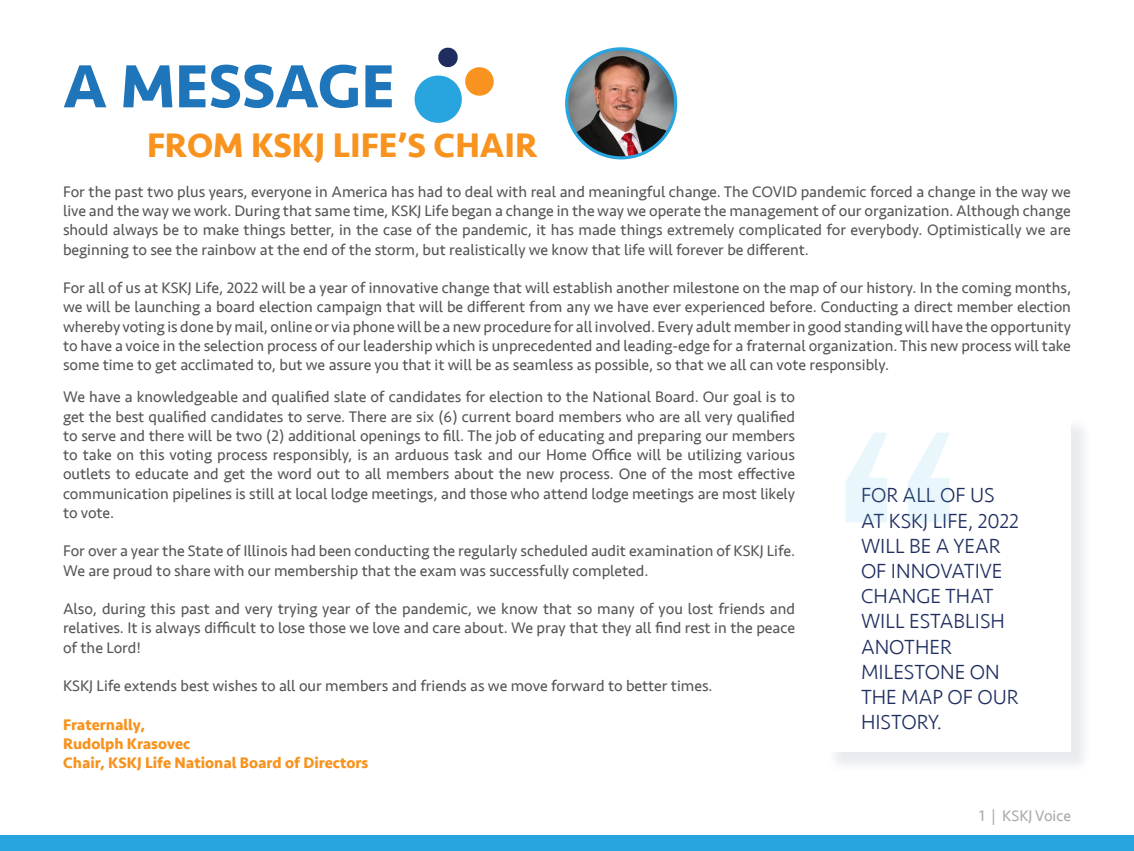
<style>
.page{position:relative;width:1134px;height:851px;background:#fff}
.page>*{position:absolute;margin:0;border:0;box-sizing:border-box;transform-origin:0 0}
.t1{font:700 63px "Seravek";color:#1f75ba}
.t2{font:700 35px "Seravek";color:#f7931e}
.t3{font:300 21px/25.2px "Seravek";color:#1f2e5f}
.t4{font:15.75px/19.2px "Seravek";color:#565659;text-align:justify}
.t5{font:700 15.75px/19.2px "Seravek";color:#f7931e}
.t6{font:15.75px "Seravek";color:#aaa}
</style>
<div class="page">
<img style="left:567px;top:49px;width:109px;height:109px;border-radius:54px">
<div style="left:565px;top:47px;width:112px;height:112px;border:3px solid #28a5de;border-radius:50%"></div>
<div style="left:0;top:835px;width:1134px;height:15px;background:#28a5de"></div>
<div style="left:827px;top:417px;width:266px;height:356px;background:#1f2e5f;opacity:.1"></div>
<div style="left:824px;top:414px;width:247px;height:337px;background:#fff"></div>
<svg style="left:845px;top:433px;width:105px;height:89px"></svg>
<svg style="left:414px;top:47px;width:80px;height:76px"></svg>
<h1 class="t1" style="left:63px;top:36px;width:333px">A MESSAGE</h1>
<h2 class="t2" style="left:147px;top:117px;width:392px">FROM KSKJ LIFE’S CHAIR</h2>
<p class="t4" style="left:63px;top:182px;width:1009px">For the past two plus years, everyone in America has had to deal with real and meaningful change. The COVID pandemic forced a change in the way we live and the way we work. During that same time, KSKJ Life began a change in the way we operate the management of our organization. Although change should always be to make things better, in the case of the pandemic, it has made things extremely complicated for everybody. Optimistically we are beginning to see the rainbow at the end of the storm, but realistically we know that life will forever be different.</p>
<p class="t4" style="left:63px;top:278px;width:1010px">For all of us at KSKJ Life, 2022 will be a year of innovative change that will establish another milestone on the map of our history. In the coming months, we will be launching a board election campaign that will be different from any we have ever experienced before. Conducting a direct member election whereby voting is done by mail, online or via phone will be a new procedure for all involved. Every adult member in good standing will have the opportunity to have a voice in the selection process of our leadership which is unprecedented and leading-edge for a fraternal organization. This new process will take some time to get acclimated to, but we assure you that it will be as seamless as possible, so that we all can vote responsibly.</p>
<p class="t4" style="left:63px;top:387px;width:734px">We have a knowledgeable and qualified slate of candidates for election to the National Board. Our goal is to get the best qualified candidates to serve. There are six (6) current board members who are all very qualified to serve and there will be two (2) additional openings to fill. The job of educating and preparing our members to take on this voting process responsibly, is an arduous task and our Home Office will be utilizing various outlets to educate and get the word out to all members about the new process. One of the most effective communication pipelines is still at local lodge meetings, and those who attend lodge meetings are most likely to vote.</p>
<p class="t4" style="left:63px;top:541px;width:734px">For over a year the State of Illinois had been conducting the regularly scheduled audit examination of KSKJ Life.<br>We are proud to share with our membership that the exam was successfully completed.</p>
<p class="t4" style="left:63px;top:599px;width:734px">Also, during this past and very trying year of the pandemic, we know that so many of you lost friends and relatives. It is always difficult to lose those we love and care about. We pray that they all find rest in the peace of the Lord!</p>
<p class="t4" style="left:63px;top:676px;width:651px">KSKJ Life extends best wishes to all our members and friends as we move forward to better times.</p>
<p class="t5" style="left:63px;top:714px;width:307px">Fraternally,<br>Rudolph Krasovec<br>Chair, KSKJ Life National Board of Directors</p>
<h3 class="t3" style="left:861px;top:483px;width:159px">FOR ALL OF US<br>AT KSKJ LIFE, 2022<br>WILL BE A YEAR<br>OF INNOVATIVE<br>CHANGE THAT<br>WILL ESTABLISH<br>ANOTHER<br>MILESTONE ON<br>THE MAP OF OUR<br>HISTORY.</h3>
<p class="t6" style="left:979px;top:803px;width:93px">1 | KSKJ Voice</p>
</div>
